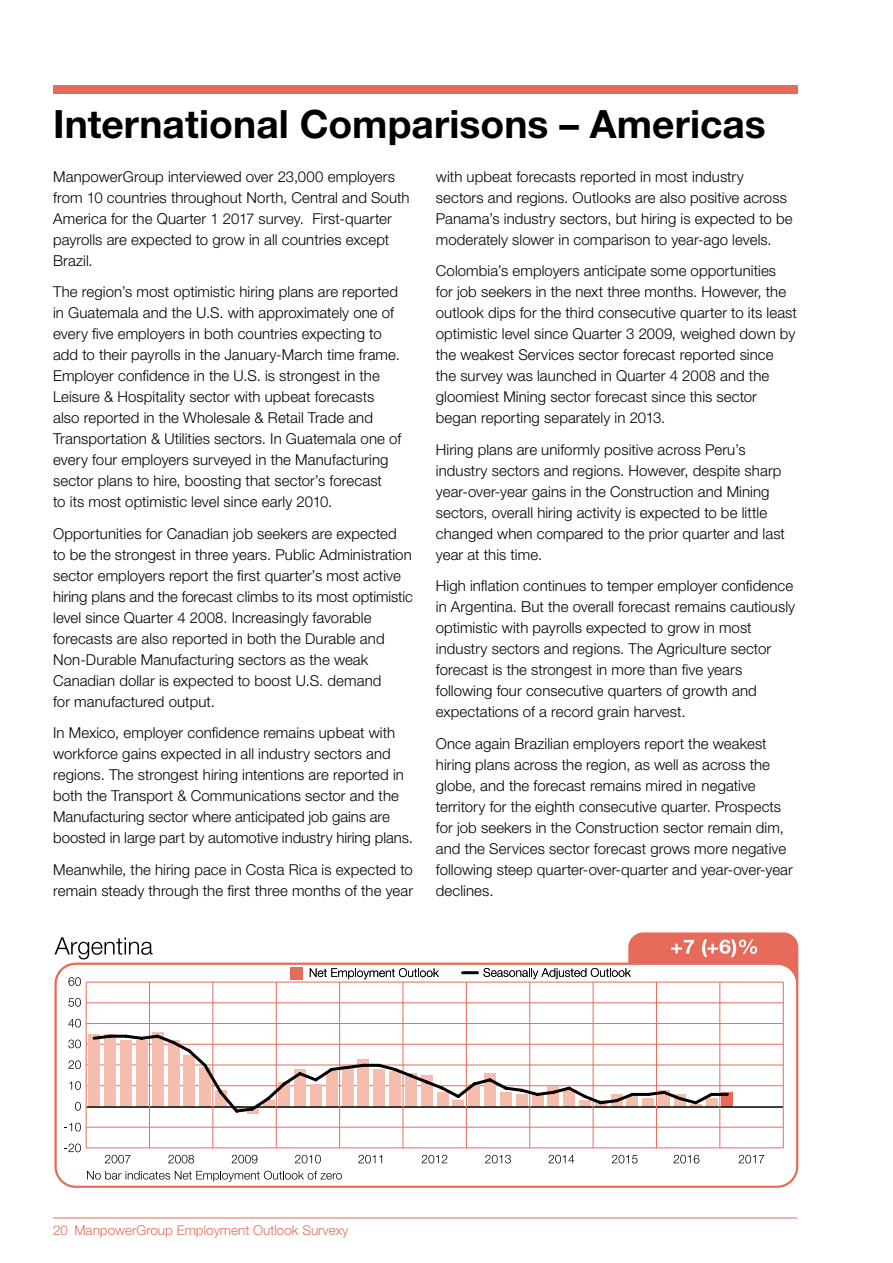
<style>
.page{position:relative;width:893px;height:1263px;background:#fff}
.page>*{position:absolute;margin:0;border:0;box-sizing:border-box;transform-origin:0 0}
.t1{font:700 39px "Helvetica Neue LT Std";color:#000}
.t2{font:300 15px/21px "Helvetica Neue LT Std";letter-spacing:.005em;color:#000}
.t3{font:300 13.5px "Helvetica Neue LT Std";color:#e66b5b}
</style>
<div class="page">
<hr style="left:53px;top:1217px;width:744px;height:1px;background:#e66b5b">
<div style="left:53px;top:85px;width:744px;height:9px;background:#e66b5b"></div>
<svg style="left:54px;top:937px;width:99px;height:22px"></svg>
<div style="left:628px;top:932px;width:170px;height:64px;background:#e66b5b;border-radius:15px"></div>
<svg style="left:671px;top:940px;width:23px;height:13px"></svg>
<svg style="left:702px;top:939px;width:55px;height:18px"></svg>
<svg style="left:54px;top:962px;width:744px;height:226px"></svg>
<svg style="left:483px;top:968px;width:148px;height:11px"></svg>
<hr style="left:463px;top:971px;width:14px;height:3px;background:#000">
<svg style="left:310px;top:968px;width:129px;height:11px"></svg>
<div style="left:291px;top:967px;width:12px;height:12px;background:#e66b5b"></div>
<hr style="left:86px;top:1147px;width:697px;height:1px;background:#e66b5b">
<hr style="left:86px;top:1127px;width:697px;height:1px;background:#e66b5b">
<hr style="left:86px;top:1085px;width:697px;height:1px;background:#e66b5b">
<hr style="left:86px;top:1065px;width:697px;height:1px;background:#e66b5b">
<hr style="left:86px;top:1044px;width:697px;height:1px;background:#e66b5b">
<hr style="left:86px;top:1023px;width:697px;height:1px;background:#e66b5b">
<hr style="left:86px;top:1002px;width:697px;height:1px;background:#e66b5b">
<hr style="left:86px;top:982px;width:697px;height:1px;background:#e66b5b">
<svg style="left:87px;top:1171px;width:255px;height:11px"></svg>
<svg style="left:168px;top:1155px;width:26px;height:8px"></svg>
<svg style="left:105px;top:1155px;width:25px;height:8px"></svg>
<svg style="left:232px;top:1155px;width:25px;height:8px"></svg>
<svg style="left:295px;top:1155px;width:26px;height:8px"></svg>
<svg style="left:358px;top:1155px;width:24px;height:8px"></svg>
<svg style="left:422px;top:1155px;width:25px;height:8px"></svg>
<svg style="left:485px;top:1155px;width:26px;height:8px"></svg>
<svg style="left:548px;top:1155px;width:26px;height:8px"></svg>
<svg style="left:612px;top:1155px;width:26px;height:8px"></svg>
<svg style="left:674px;top:1155px;width:25px;height:8px"></svg>
<svg style="left:739px;top:1155px;width:25px;height:8px"></svg>
<div style="left:89px;top:1034px;width:11px;height:73px;background:#f4bdae"></div>
<div style="left:722px;top:1092px;width:11px;height:15px;background:#e66b5b"></div>
<hr style="left:87px;top:1106px;width:696px;height:2px;background:#000">
<svg style="left:64px;top:1143px;width:17px;height:9px"></svg>
<svg style="left:64px;top:1123px;width:17px;height:8px"></svg>
<svg style="left:75px;top:1102px;width:6px;height:9px"></svg>
<svg style="left:69px;top:1081px;width:12px;height:9px"></svg>
<svg style="left:68px;top:1060px;width:13px;height:9px"></svg>
<svg style="left:68px;top:1039px;width:13px;height:9px"></svg>
<svg style="left:68px;top:1019px;width:13px;height:8px"></svg>
<svg style="left:68px;top:998px;width:13px;height:9px"></svg>
<svg style="left:68px;top:977px;width:13px;height:9px"></svg>
<hr style="left:86px;top:982px;width:1px;height:166px;background:#e66b5b">
<hr style="left:149px;top:982px;width:1px;height:166px;background:#e66b5b">
<hr style="left:213px;top:982px;width:1px;height:166px;background:#e66b5b">
<hr style="left:276px;top:982px;width:1px;height:166px;background:#e66b5b">
<hr style="left:339px;top:982px;width:1px;height:166px;background:#e66b5b">
<hr style="left:403px;top:982px;width:1px;height:166px;background:#e66b5b">
<hr style="left:466px;top:982px;width:1px;height:166px;background:#e66b5b">
<hr style="left:529px;top:982px;width:1px;height:166px;background:#e66b5b">
<hr style="left:593px;top:982px;width:1px;height:166px;background:#e66b5b">
<hr style="left:656px;top:982px;width:1px;height:166px;background:#e66b5b">
<hr style="left:720px;top:982px;width:1px;height:166px;background:#e66b5b">
<hr style="left:783px;top:982px;width:1px;height:166px;background:#e66b5b">
<svg style="left:91px;top:1032px;width:639px;height:83px"></svg>
<h1 class="t1" style="left:53px;top:100px;width:714px">International Comparisons – Americas</h1>
<p class="t2" style="left:436px;top:166px;width:358px">with upbeat forecasts reported in most industry sectors and regions. Outlooks are also positive across Panama’s industry sectors, but hiring is expected to be moderately slower in comparison to year-ago levels.</p>
<p class="t2" style="left:436px;top:260px;width:363px">Colombia’s employers anticipate some opportunities<br>for job seekers in the next three months. However, the outlook dips for the third consecutive quarter to its least optimistic level since Quarter 3 2009, weighed down by the weakest Services sector forecast reported since the survey was launched in Quarter 4 2008 and the gloomiest Mining sector forecast since this sector began reporting separately in 2013.</p>
<p class="t2" style="left:436px;top:439px;width:351px">Hiring plans are uniformly positive across Peru’s industry sectors and regions. However, despite sharp year-over-year gains in the Construction and Mining sectors, overall hiring activity is expected to be little changed when compared to the prior quarter and last year at this time.</p>
<p class="t2" style="left:436px;top:575px;width:361px">High inflation continues to temper employer confidence in Argentina. But the overall forecast remains cautiously optimistic with payrolls expected to grow in most industry sectors and regions. The Agriculture sector forecast is the strongest in more than five years following four consecutive quarters of growth and expectations of a record grain harvest.</p>
<p class="t2" style="left:436px;top:733px;width:359px">Once again Brazilian employers report the weakest hiring plans across the region, as well as across the globe, and the forecast remains mired in negative territory for the eighth consecutive quarter. Prospects for job seekers in the Construction sector remain dim, and the Services sector forecast grows more negative following steep quarter-over-quarter and year-over-year declines.</p>
<p class="t2" style="left:53px;top:166px;width:358px">ManpowerGroup interviewed over 23,000 employers from 10 countries throughout North, Central and South America for the Quarter 1 2017 survey. First-quarter payrolls are expected to grow in all countries except Brazil.</p>
<p class="t2" style="left:53px;top:281px;width:350px">The region’s most optimistic hiring plans are reported in Guatemala and the U.S. with approximately one of every five employers in both countries expecting to add to their payrolls in the January-March time frame.<br>Employer confidence in the U.S. is strongest in the Leisure &amp; Hospitality sector with upbeat forecasts also reported in the Wholesale &amp; Retail Trade and Transportation &amp; Utilities sectors. In Guatemala one of every four employers surveyed in the Manufacturing sector plans to hire, boosting that sector’s forecast<br>to its most optimistic level since early 2010.</p>
<p class="t2" style="left:53px;top:523px;width:361px">Opportunities for Canadian job seekers are expected to be the strongest in three years. Public Administration sector employers report the first quarter’s most active hiring plans and the forecast climbs to its most optimistic level since Quarter 4 2008. Increasingly favorable forecasts are also reported in both the Durable and Non-Durable Manufacturing sectors as the weak Canadian dollar is expected to boost U.S. demand<br>for manufactured output.</p>
<p class="t2" style="left:53px;top:722px;width:361px">In Mexico, employer confidence remains upbeat with workforce gains expected in all industry sectors and regions. The strongest hiring intentions are reported in both the Transport &amp; Communications sector and the Manufacturing sector where anticipated job gains are boosted in large part by automotive industry hiring plans.</p>
<p class="t2" style="left:53px;top:859px;width:362px">Meanwhile, the hiring pace in Costa Rica is expected to remain steady through the first three months of the year</p>
<p class="t3" style="left:53px;top:1222px;width:297px">20 ManpowerGroup Employment Outlook Survexy</p>
</div>
